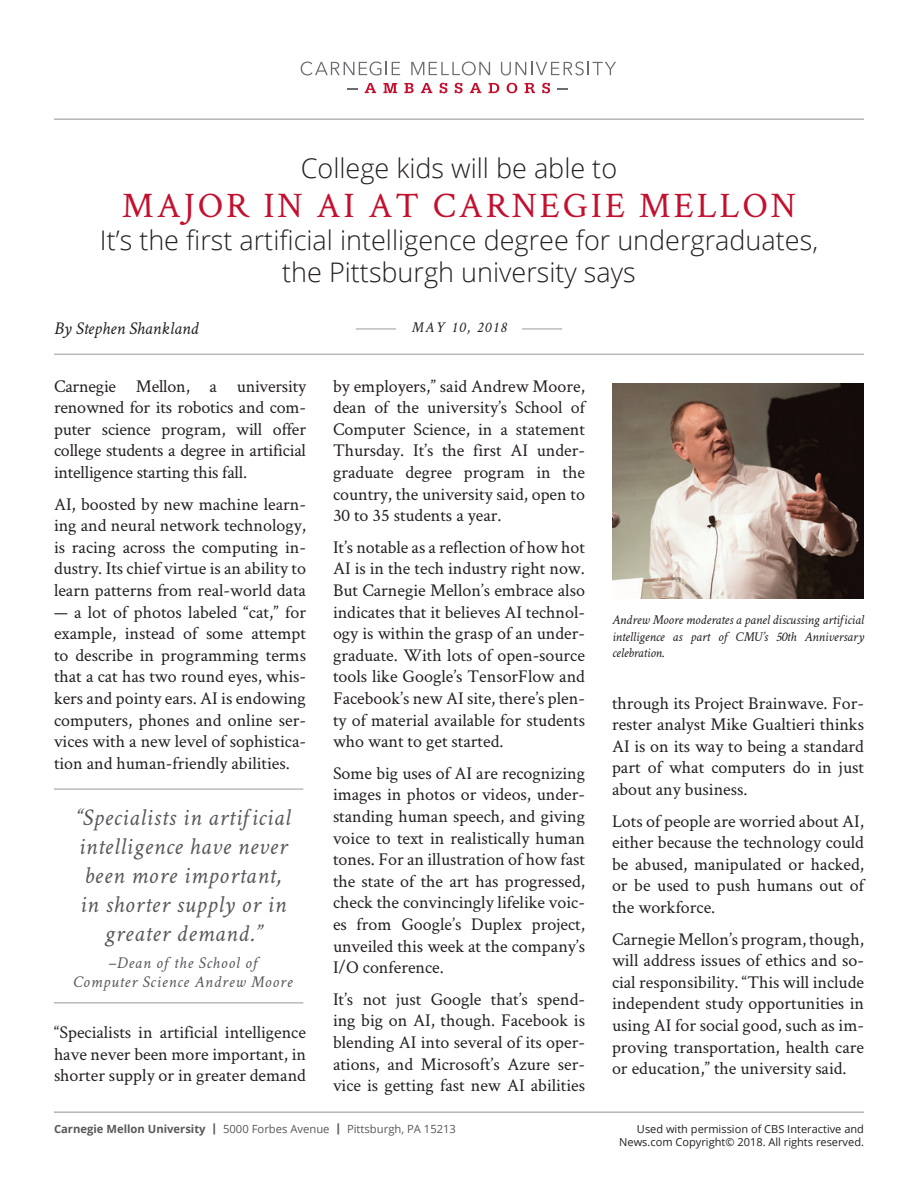
<style>
.page{position:relative;width:918px;height:1188px;background:#fff}
.page>*{position:absolute;margin:0;border:0;box-sizing:border-box;transform-origin:0 0}
.t1{font:36px "Crimson Text";letter-spacing:.08em;color:#c3102f}
.t2{font:300 27px/32.4px "Open Sans";color:#231f20;text-align:center}
.t3{font:italic 24px/28.8px "Crimson Text";letter-spacing:.03em;color:#57585a;text-align:center}
.Body_Copy_11_13{font:18px/21.6px "Crimson Text";color:#231f20;text-align:justify}
.t4{font:italic 18px "Crimson Text";color:#231f20}
.t5{font:italic 16.5px/19.5px "Crimson Text";letter-spacing:.05em;color:#57585a;text-align:center}
.t6{font:italic 15px "Crimson Text";letter-spacing:.12em;color:#231f20}
.t7{font:italic 13.5px/16.2px "Crimson Text";letter-spacing:-.01em;color:#231f20;text-align:justify}
.t8{font:11.25px "Open Sans";color:#57585a}
.t9{font:10.95px/13.2px "Open Sans";color:#231f20;text-align:right}
.s1{font-weight:700}
.s2{font-weight:800}
</style>
<div class="page">
<hr style="left:54px;top:1111px;width:810px;height:2px;background:#b4b5b8">
<hr style="left:54px;top:118px;width:810px;height:2px;background:#b4b5b8">
<svg style="left:301px;top:62px;width:99px;height:13px"></svg>
<svg style="left:411px;top:62px;width:79px;height:13px"></svg>
<svg style="left:501px;top:62px;width:115px;height:13px"></svg>
<svg style="left:365px;top:83px;width:11px;height:10px"></svg>
<svg style="left:383px;top:83px;width:14px;height:10px"></svg>
<svg style="left:404px;top:83px;width:10px;height:10px"></svg>
<svg style="left:421px;top:83px;width:11px;height:10px"></svg>
<svg style="left:440px;top:83px;width:7px;height:10px"></svg>
<svg style="left:455px;top:83px;width:8px;height:10px"></svg>
<svg style="left:470px;top:83px;width:11px;height:10px"></svg>
<svg style="left:489px;top:83px;width:10px;height:10px"></svg>
<svg style="left:507px;top:83px;width:10px;height:10px"></svg>
<svg style="left:525px;top:83px;width:10px;height:10px"></svg>
<svg style="left:542px;top:83px;width:8px;height:10px"></svg>
<svg style="left:347px;top:88px;width:10px;height:2px"></svg>
<svg style="left:557px;top:88px;width:11px;height:2px"></svg>
<hr style="left:54px;top:354px;width:810px;height:1px;background:#b4b5b8">
<hr style="left:522px;top:328px;width:40px;height:2px;background:#b4b5b8">
<hr style="left:356px;top:328px;width:40px;height:2px;background:#b4b5b8">
<hr style="left:54px;top:788px;width:249px;height:2px;background:#b4b5b8">
<hr style="left:54px;top:1002px;width:249px;height:2px;background:#b4b5b8">
<img style="left:612px;top:384px;width:252px;height:214px">
<p class="t2" style="left:301px;top:152px;width:318px">College kids will be able to</p>
<p class="t1" style="left:122px;top:181px;width:676px">MAJOR IN AI AT CARNEGIE MELLON</p>
<p class="t2" style="left:100px;top:223px;width:720px">It’s the first artificial intelligence degree for undergraduates, the Pittsburgh university says</p>
<p class="t4" style="left:54px;top:318px;width:146px">By Stephen Shankland</p>
<p class="Body_Copy_11_13" style="left:54px;top:374px;width:254px">Carnegie Mellon, a university renowned for its robotics and com&shy;puter science program, will offer college students a degree in artificial intelligence starting this fall.</p>
<p class="Body_Copy_11_13" style="left:54px;top:492px;width:254px">AI, boosted by new machine learn&shy;ing and neural network technology, is racing across the computing in&shy;dustry. Its chief virtue is an ability to learn patterns from real-world data</p>
<p class="Body_Copy_11_13" style="left:54px;top:600px;width:254px">— a lot of photos labeled “cat,” for example, instead of some attempt to describe in programming terms that a cat has two round eyes, whis&shy;kers and pointy ears. AI is endowing computers, phones and online ser&shy;vices with a new level of sophistica&shy;tion and human-friendly abilities.</p>
<p class="t3" style="left:75px;top:803px;width:217px">“Specialists in artificial intelligence have never been more important, in shorter supply or in greater demand.”</p>
<p class="t5" style="left:73px;top:953px;width:221px">–Dean of the School of<br>Computer Science Andrew Moore</p>
<p class="Body_Copy_11_13" style="left:54px;top:1021px;width:254px">“Specialists in artificial intelligence have never been more important, in shorter supply or in greater demand</p>
<p class="t6" style="left:411px;top:319px;width:97px">MAY 10, 2018</p>
<p class="Body_Copy_11_13" style="left:333px;top:374px;width:254px">by employers,” said Andrew Moore, dean of the university’s School of Computer Science, in a statement Thursday. It’s the first AI under&shy;graduate degree program in the country, the university said, open to 30 to 35 students a year.</p>
<p class="Body_Copy_11_13" style="left:333px;top:536px;width:254px">It’s notable as a reflection of how hot AI is in the tech industry right now.<br>But Carnegie Mellon’s embrace also indicates that it believes AI technol&shy;ogy is within the grasp of an under&shy;graduate. With lots of open-source tools like Google’s TensorFlow and Facebook’s new AI site, there’s plen&shy;ty of material available for students who want to get started.</p>
<p class="Body_Copy_11_13" style="left:333px;top:762px;width:254px">Some big uses of AI are recognizing images in photos or videos, under&shy;standing human speech, and giving voice to text in realistically human tones. For an illustration of how fast the state of the art has progressed, check the convincingly lifelike voic&shy;es from Google’s Duplex project, unveiled this week at the company’s I/O conference.</p>
<p class="Body_Copy_11_13" style="left:333px;top:988px;width:254px">It’s not just Google that’s spend&shy;ing big on AI, though. Facebook is blending AI into several of its oper&shy;ations, and Microsoft’s Azure ser&shy;vice is getting fast new AI abilities</p>
<p class="t8" style="left:54px;top:1121px;width:404px"><span class="s1">Carnegie Mellon University</span> <span class="s2">|</span> 5000 Forbes Avenue <span class="s2">|</span> Pittsburgh, PA 15213</p>
<p class="t7" style="left:612px;top:612px;width:254px">Andrew Moore moderates a panel discussing artificial intelligence as part of CMU’s 50th Anniversary celebration.</p>
<p class="Body_Copy_11_13" style="left:612px;top:691px;width:254px">through its Project Brainwave. For&shy;rester analyst Mike Gualtieri thinks AI is on its way to being a standard part of what computers do in just about any business.</p>
<p class="Body_Copy_11_13" style="left:612px;top:809px;width:254px">Lots of people are worried about AI, either because the technology could be abused, manipulated or hacked, or be used to push humans out of the workforce.</p>
<p class="Body_Copy_11_13" style="left:612px;top:927px;width:254px">Carnegie Mellon’s program, though, will address issues of ethics and so&shy;cial responsibility. “This will include independent study opportunities in using AI for social good, such as im&shy;proving transportation, health care or education,” the university said.</p>
<p class="t9" style="left:619px;top:1122px;width:246px">Used with permission of CBS Interactive and<br>News.com Copyright© 2018. All rights reserved.</p>
</div>
